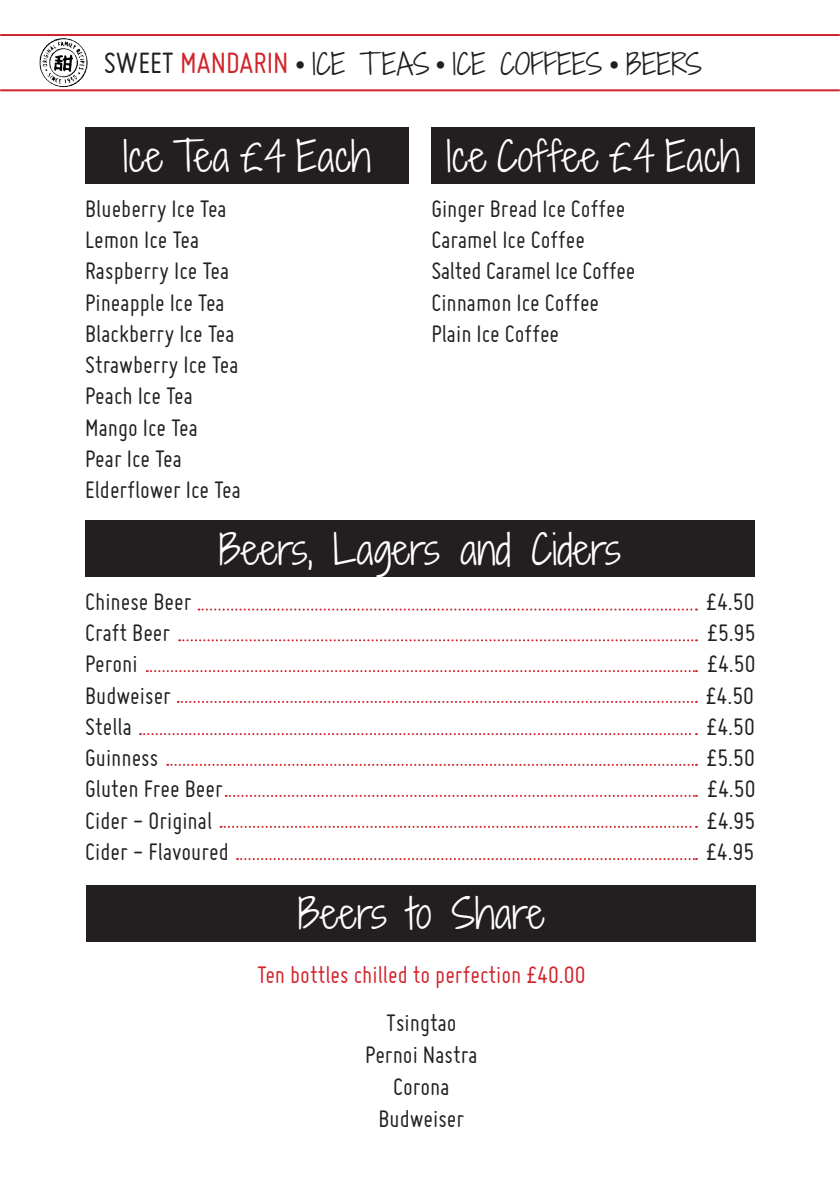
<style>
.page{position:relative;width:840px;height:1191px;background:#fff}
.page>*{position:absolute;margin:0;border:0;box-sizing:border-box;transform-origin:0 0}
.t1{font:300 40px "Shadows Into";color:#fff}
.t2{font:300 28px "Shadows Into";color:#231f20}
.t3{font:26px/31.2px "Miso";color:#231f20}
.t4{font:26px "Miso";color:#d1232a}
.s1{font-family:"Miso";font-weight:400;font-size:32px}
.s2{font-family:"Miso";font-weight:400;font-size:32px;color:#d1232a}
.s3{font-family:"Minion Pro";font-weight:400}
</style>
<div class="page">
<hr style="left:0;top:89px;width:839px;height:2px;background:#d1232a">
<hr style="left:0;top:34px;width:839px;height:2px;background:#d1232a">
<img style="left:39px;top:38px;width:49px;height:50px">
<div style="left:85px;top:127px;width:323px;height:57px;background:#231f20"></div>
<div style="left:431px;top:127px;width:323px;height:57px;background:#231f20"></div>
<div style="left:85px;top:520px;width:669px;height:57px;background:#231f20"></div>
<div style="left:86px;top:884px;width:669px;height:57px;background:#231f20"></div>
<svg style="left:198px;top:608px;width:498px;height:2px"></svg>
<svg style="left:179px;top:639px;width:517px;height:2px"></svg>
<svg style="left:147px;top:670px;width:549px;height:2px"></svg>
<svg style="left:178px;top:701px;width:518px;height:2px"></svg>
<svg style="left:140px;top:733px;width:556px;height:2px"></svg>
<svg style="left:167px;top:764px;width:529px;height:2px"></svg>
<svg style="left:220px;top:826px;width:476px;height:2px"></svg>
<svg style="left:237px;top:858px;width:459px;height:2px"></svg>
<svg style="left:226px;top:795px;width:470px;height:2px"></svg>
<p class="t2" style="left:104px;top:44px;width:599px"><span class="s1">SWEET</span> <span class="s2">MANDARIN</span> <span class="s3">•</span> ICE T EAS <span class="s3">•</span> ICE COFFEES <span class="s3">•</span> BEERS</p>
<h1 class="t1" style="left:123px;top:127px;width:249px">Ice Tea £4 Each</h1>
<h1 class="t1" style="left:446px;top:127px;width:295px">Ice Coffee £4 Each</h1>
<p class="t3" style="left:85px;top:193px;width:157px">Blueberry Ice Tea<br>Lemon Ice Tea<br>Raspberry Ice Tea<br>Pineapple Ice Tea<br>Blackberry Ice Tea<br>Strawberry Ice Tea<br>Peach Ice Tea<br>Mango Ice Tea<br>Pear Ice Tea<br>Elderflower Ice Tea</p>
<p class="t3" style="left:431px;top:193px;width:205px">Ginger Bread Ice Coffee<br>Caramel Ice Coffee<br>Salted Caramel Ice Coffee<br>Cinnamon Ice Coffee<br>Plain Ice Coffee</p>
<h1 class="t1" style="left:219px;top:520px;width:403px">Beers, Lagers and Ciders</h1>
<p class="t3" style="left:85px;top:586px;width:108px">Chinese Beer</p>
<p class="t3" style="left:706px;top:586px;width:50px">£4.50</p>
<p class="t3" style="left:85px;top:617px;width:87px">Craft Beer</p>
<p class="t3" style="left:706px;top:617px;width:50px">£5.95</p>
<p class="t3" style="left:85px;top:648px;width:54px">Peroni</p>
<p class="t3" style="left:707px;top:648px;width:50px">£4.50</p>
<p class="t3" style="left:85px;top:679px;width:87px">Budweiser</p>
<p class="t3" style="left:705px;top:679px;width:50px">£4.50</p>
<p class="t3" style="left:85px;top:710px;width:48px">Stella</p>
<p class="t3" style="left:706px;top:710px;width:50px">£4.50</p>
<p class="t3" style="left:85px;top:742px;width:75px">Guinness</p>
<p class="t3" style="left:706px;top:742px;width:50px">£5.50</p>
<p class="t3" style="left:85px;top:773px;width:139px">Gluten Free Beer</p>
<p class="t3" style="left:707px;top:773px;width:50px">£4.50</p>
<p class="t3" style="left:85px;top:804px;width:128px">Cider - Original</p>
<p class="t3" style="left:706px;top:804px;width:50px">£4.95</p>
<p class="t3" style="left:85px;top:835px;width:145px">Cider - Flavoured</p>
<p class="t3" style="left:705px;top:835px;width:50px">£4.95</p>
<h1 class="t1" style="left:298px;top:884px;width:248px">Beers to Share</h1>
<p class="t4" style="left:257px;top:959px;width:329px">Ten bottles chilled to perfection £40.00</p>
<p class="t3" style="left:365px;top:1005px;width:114px;line-height:32px;text-align:center">Tsingtao<br>Pernoi Nastra<br>Corona<br>Budweiser</p>
</div>
